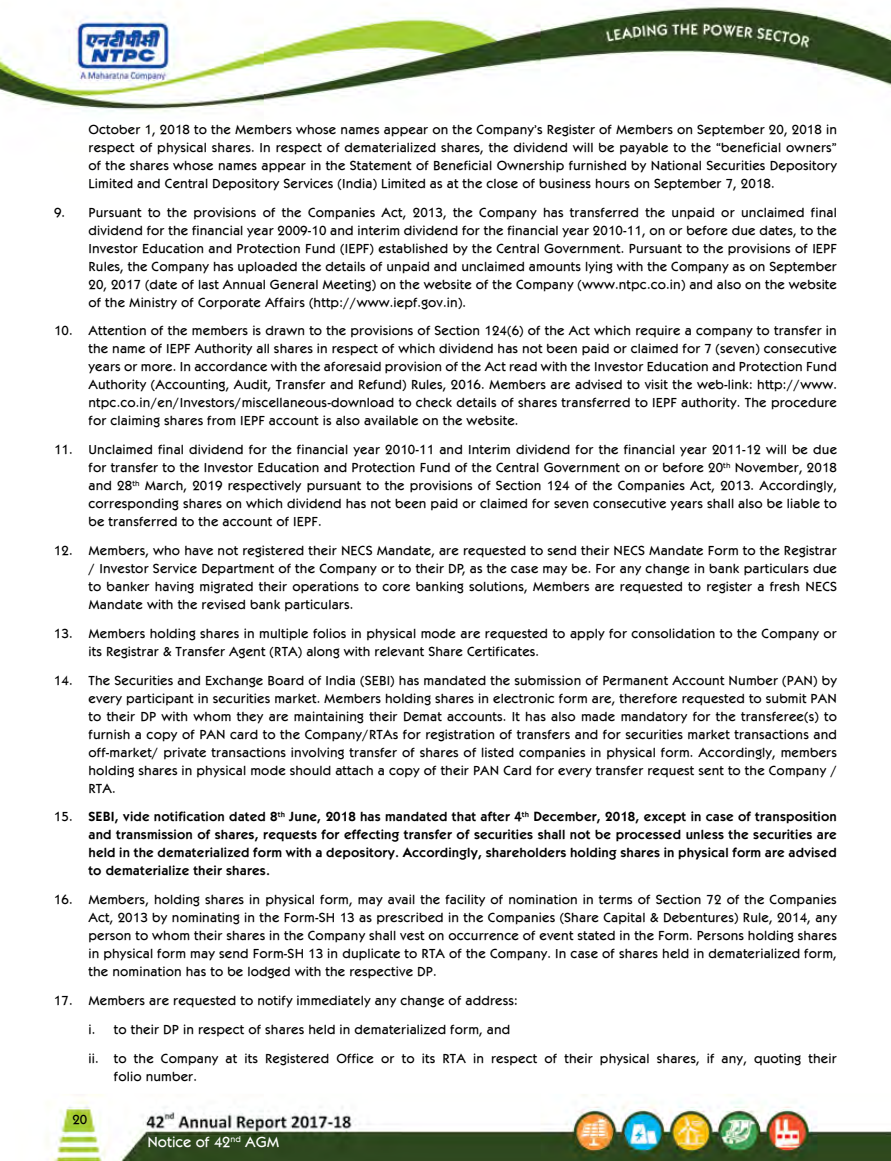
<style>
.page{position:relative;width:891px;height:1161px;background:#fff}
.page>*{position:absolute;margin:0;border:0;box-sizing:border-box;transform-origin:0 0}
.t1{font:15px "Kabob";color:#fff}
.t2{font:13.5px/18px "Kabob";letter-spacing:.01em;color:#000;text-align:justify}
.t3{font:700 13.5px/18px "Kabob";letter-spacing:.01em;color:#000;text-align:justify}
.s1{font-weight:400}
</style>
<div class="page">
<img style="left:0;top:6px;width:891px;height:1155px">
<p class="t2" style="left:89px;top:120px;width:750px">October 1, 2018 to the Members whose names appear on the Company’s Register of Members on September 20, 2018 in respect of physical shares. In respect of dematerialized shares, the dividend will be payable to the “beneficial owners” of the shares whose names appear in the Statement of Beneficial Ownership furnished by National Securities Depository Limited and Central Depository Services (India) Limited as at the close of business hours on September 7, 2018.</p>
<p class="t2" style="left:89px;top:203px;width:750px;text-indent:-35px">9. Pursuant to the provisions of the Companies Act, 2013, the Company has transferred the unpaid or unclaimed final dividend for the financial year 2009-10 and interim dividend for the financial year 2010-11, on or before due dates, to the Investor Education and Protection Fund (IEPF) established by the Central Government. Pursuant to the provisions of IEPF Rules, the Company has uploaded the details of unpaid and unclaimed amounts lying with the Company as on September 20, 2017 (date of last Annual General Meeting) on the website of the Company (www.ntpc.co.in) and also on the website of the Ministry of Corporate Affairs (http://www.iepf.gov.in).</p>
<p class="t2" style="left:89px;top:322px;width:750px;text-indent:-35px">10. Attention of the members is drawn to the provisions of Section 124(6) of the Act which require a company to transfer in the name of IEPF Authority all shares in respect of which dividend has not been paid or claimed for 7 (seven) consecutive years or more. In accordance with the aforesaid provision of the Act read with the Investor Education and Protection Fund Authority (Accounting, Audit, Transfer and Refund) Rules, 2016. Members are advised to visit the web-link: http://www. ntpc.co.in/en/Investors/miscellaneous-download to check details of shares transferred to IEPF authority. The procedure for claiming shares from IEPF account is also available on the website.</p>
<p class="t2" style="left:88px;top:440px;width:750px;text-indent:-34px">11. Unclaimed final dividend for the financial year 2010-11 and Interim dividend for the financial year 2011-12 will be due for transfer to the Investor Education and Protection Fund of the Central Government on or before 20<sup>th</sup> November, 2018 and 28<sup>th</sup> March, 2019 respectively pursuant to the provisions of Section 124 of the Companies Act, 2013. Accordingly, corresponding shares on which dividend has not been paid or claimed for seven consecutive years shall also be liable to be transferred to the account of IEPF.</p>
<p class="t2" style="left:88px;top:541px;width:750px;text-indent:-35px">12. Members, who have not registered their NECS Mandate, are requested to send their NECS Mandate Form to the Registrar / Investor Service Department of the Company or to their DP, as the case may be. For any change in bank particulars due to banker having migrated their operations to core banking solutions, Members are requested to register a fresh NECS Mandate with the revised bank particulars.</p>
<p class="t2" style="left:88px;top:624px;width:750px;text-indent:-35px">13. Members holding shares in multiple folios in physical mode are requested to apply for consolidation to the Company or its Registrar &amp; Transfer Agent (RTA) along with relevant Share Certificates.</p>
<p class="t2" style="left:88px;top:671px;width:750px;text-indent:-35px">14. The Securities and Exchange Board of India (SEBI) has mandated the submission of Permanent Account Number (PAN) by every participant in securities market. Members holding shares in electronic form are, therefore requested to submit PAN to their DP with whom they are maintaining their Demat accounts. It has also made mandatory for the transferee(s) to furnish a copy of PAN card to the Company/RTAs for registration of transfers and for securities market transactions and off-market/ private transactions involving transfer of shares of listed companies in physical form. Accordingly, members holding shares in physical mode should attach a copy of their PAN Card for every transfer request sent to the Company / RTA.</p>
<p class="t3" style="left:88px;top:808px;width:750px;text-indent:-34px"><span class="s1">15.</span> SEBI, vide notification dated 8<sup>th</sup> June, 2018 has mandated that after 4<sup>th</sup> December, 2018, except in case of transposition and transmission of shares, requests for effecting transfer of securities shall not be processed unless the securities are held in the dematerialized form with a depository. Accordingly, shareholders holding shares in physical form are advised to dematerialize their shares.</p>
<p class="t2" style="left:88px;top:890px;width:750px;text-indent:-35px">16. Members, holding shares in physical form, may avail the facility of nomination in terms of Section 72 of the Companies Act, 2013 by nominating in the Form-SH 13 as prescribed in the Companies (Share Capital &amp; Debentures) Rule, 2014, any person to whom their shares in the Company shall vest on occurrence of event stated in the Form. Persons holding shares in physical form may send Form-SH 13 in duplicate to RTA of the Company. In case of shares held in dematerialized form, the nomination has to be lodged with the respective DP.</p>
<p class="t2" style="left:88px;top:986px;width:750px;line-height:28.8px;text-align:left;text-indent:-35px">17. Members are requested to notify immediately any change of address:<br>i. to their DP in respect of shares held in dematerialized form, and<br>ii. to the Company at its Registered Office or to its RTA in respect of their physical shares, if any, quoting their</p>
<p class="t2" style="left:114px;top:1067px;width:85px">folio number.</p>
<p class="t2" style="left:73px;top:1111px;width:16px">20</p>
<p class="t1" style="left:147px;top:1133px;width:133px">Notice of 42<sup>nd</sup> AGM</p>
</div>
